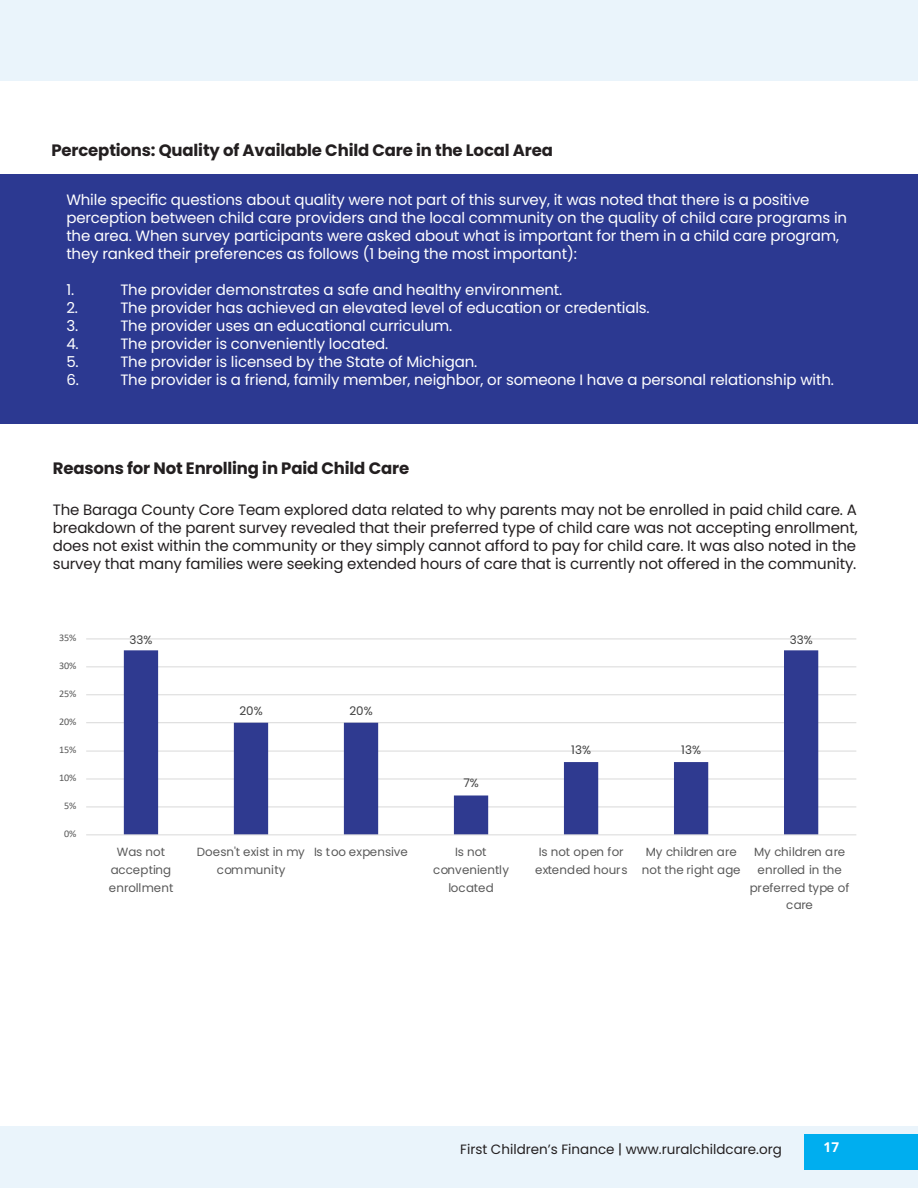
<style>
.page{position:relative;width:918px;height:1188px;background:#fff}
.page>*{position:absolute;margin:0;border:0;box-sizing:border-box;transform-origin:0 0}
.t1{font:700 16.5px "Poppins";letter-spacing:-.01em;color:#231f20}
.t2{font:15px/18px "Poppins";letter-spacing:-.01em;color:#fff}
.t3{font:15px/18px "Poppins";letter-spacing:-.01em;color:#231f20;text-align:justify}
.t4{font:13.5px "Poppins";color:#231f20}
.t5{font:700 13.5px "Open Sans";color:#fff}
.t6{font:11.85px/17.7px "Poppins";letter-spacing:.005em;color:#595959;text-align:center}
.t7{font:11.85px "Poppins";color:#404040}
.t8{font:10.2px "Calibri";letter-spacing:-.005em;color:#595959}
</style>
<div class="page">
<div style="left:0;top:0;width:918px;height:81px;background:#eaf4fb"></div>
<div style="left:0;top:1126px;width:918px;height:62px;background:#eaf4fb"></div>
<div style="left:804px;top:1134px;width:114px;height:35px;background:#00aeef"></div>
<div style="left:0;top:174px;width:918px;height:249px;background:#2c3991"></div>
<hr style="left:86px;top:807px;width:770px;height:1px;background:#d9d9d9">
<hr style="left:86px;top:779px;width:770px;height:1px;background:#d9d9d9">
<hr style="left:86px;top:751px;width:770px;height:1px;background:#d9d9d9">
<hr style="left:86px;top:722px;width:770px;height:1px;background:#d9d9d9">
<hr style="left:86px;top:694px;width:770px;height:1px;background:#d9d9d9">
<hr style="left:86px;top:667px;width:770px;height:1px;background:#d9d9d9">
<hr style="left:86px;top:639px;width:770px;height:1px;background:#d9d9d9">
<svg style="left:124px;top:650px;width:694px;height:185px"></svg>
<hr style="left:86px;top:835px;width:770px;height:1px;background:#d9d9d9">
<p class="t1" style="left:51px;top:140px;width:503px">Perceptions: Quality of Available Child Care in the Local Area</p>
<p class="t2" style="left:66px;top:191px;width:782px">While specific questions about quality were not part of this survey, it was noted that there is a positive perception between child care providers and the local community on the quality of child care programs in the area. When survey participants were asked about what is important for them in a child care program, they ranked their preferences as follows (1 being the most important):</p>
<p class="t2" style="left:66px;top:281px;width:9px">1.</p>
<p class="t2" style="left:120px;top:281px;width:444px">The provider demonstrates a safe and healthy environment.</p>
<p class="t2" style="left:66px;top:299px;width:13px">2.</p>
<p class="t2" style="left:120px;top:299px;width:531px">The provider has achieved an elevated level of education or credentials.</p>
<p class="t2" style="left:66px;top:317px;width:13px">3.</p>
<p class="t2" style="left:120px;top:317px;width:334px">The provider uses an educational curriculum.</p>
<p class="t2" style="left:66px;top:335px;width:14px">4.</p>
<p class="t2" style="left:120px;top:335px;width:270px">The provider is conveniently located.</p>
<p class="t2" style="left:66px;top:353px;width:14px">5.</p>
<p class="t2" style="left:120px;top:353px;width:359px">The provider is licensed by the State of Michigan.</p>
<p class="t2" style="left:66px;top:371px;width:14px">6.</p>
<p class="t2" style="left:120px;top:371px;width:715px">The provider is a friend, family member, neighbor, or someone I have a personal relationship with.</p>
<p class="t1" style="left:53px;top:459px;width:358px">Reasons for Not Enrolling in Paid Child Care</p>
<p class="t3" style="left:53px;top:501px;width:806px">The Baraga County Core Team explored data related to why parents may not be enrolled in paid child care. A breakdown of the parent survey revealed that their preferred type of child care was not accepting enrollment, does not exist within the community or they simply cannot afford to pay for child care. It was also noted in the survey that many families were seeking extended hours of care that is currently not offered in the community.</p>
<p class="t8" style="left:59px;top:631px;width:19px">35%</p>
<p class="t8" style="left:59px;top:659px;width:19px">30%</p>
<p class="t8" style="left:59px;top:687px;width:19px">25%</p>
<p class="t8" style="left:59px;top:715px;width:19px">20%</p>
<p class="t8" style="left:59px;top:743px;width:19px">15%</p>
<p class="t8" style="left:59px;top:771px;width:19px">10%</p>
<p class="t8" style="left:64px;top:799px;width:14px">5%</p>
<p class="t8" style="left:64px;top:827px;width:14px">0%</p>
<p class="t7" style="left:130px;top:633px;width:24px">33%</p>
<p class="t7" style="left:239px;top:704px;width:25px">20%</p>
<p class="t7" style="left:349px;top:704px;width:25px">20%</p>
<p class="t7" style="left:463px;top:776px;width:17px">7%</p>
<p class="t7" style="left:571px;top:743px;width:21px">13%</p>
<p class="t7" style="left:681px;top:743px;width:21px">13%</p>
<p class="t7" style="left:790px;top:633px;width:24px">33%</p>
<p class="t6" style="left:109px;top:843px;width:66px">Was not accepting enrollment</p>
<p class="t6" style="left:197px;top:843px;width:110px">Doesn't exist in my community</p>
<p class="t6" style="left:314px;top:843px;width:95px">Is too expensive</p>
<p class="t6" style="left:433px;top:843px;width:78px">Is not conveniently located</p>
<p class="t6" style="left:535px;top:843px;width:94px">Is not open for extended hours</p>
<p class="t6" style="left:642px;top:843px;width:100px">My children are not the right age</p>
<p class="t6" style="left:750px;top:843px;width:101px">My children are enrolled in the preferred type of care</p>
<p class="t4" style="left:460px;top:1141px;width:323px">First Children’s Finance | www.ruralchildcare.org</p>
<p class="t5" style="left:824px;top:1138px;width:17px">17</p>
</div>
